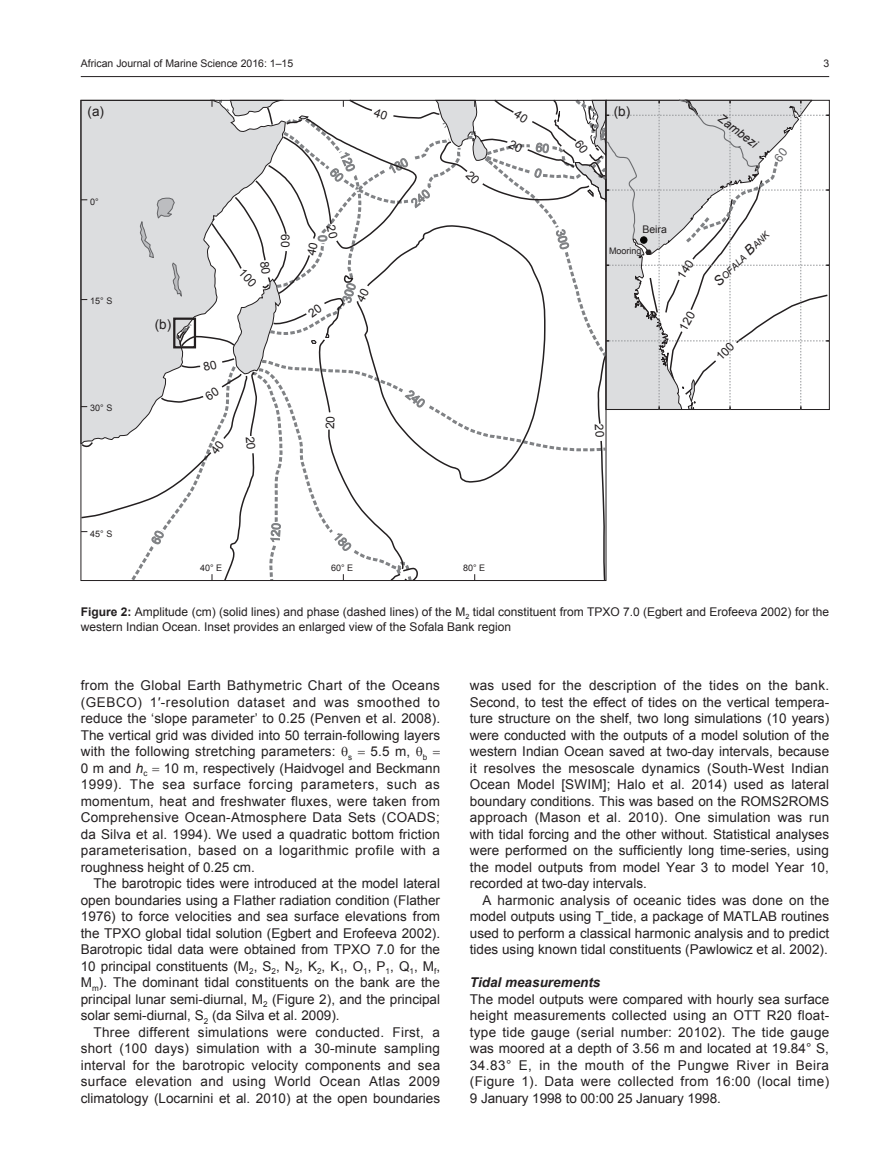
<style>
.page{position:relative;width:893px;height:1170px;background:#fff}
.page>*{position:absolute;margin:0;border:0;box-sizing:border-box;transform-origin:0 0}
.t1{font:13.5px/16.5px "Arial";letter-spacing:.01em;color:#231f20;text-align:justify}
.t2{font:italic 700 13.5px "Arial";color:#231f20}
.t3{font:12px/15px "Arial";color:#231f20}
.t4{font:italic 12px "Arial";color:#231f20}
.t5{font:10.5px "Arial";color:#231f20}
.t6{font:italic 9.45px "Arial";color:#231f20}
.t7{font:9px "Arial";color:#231f20}
.s1{font-size:13.5px}
.s2{font-weight:700}
.s3{font-style:italic}
</style>
<div class="page">
<hr style="left:81px;top:76px;width:748px;height:1px;background:#231f20">
<svg style="left:80px;top:99px;width:527px;height:482px"></svg>
<svg style="left:180px;top:146px;width:23px;height:202px;background:#d5d6d8"></svg>
<svg style="left:246px;top:436px;width:10px;height:13px"></svg>
<svg style="left:326px;top:416px;width:9px;height:13px"></svg>
<svg style="left:210px;top:440px;width:15px;height:15px"></svg>
<svg style="left:203px;top:76px;width:626px;height:334px"></svg>
<svg style="left:595px;top:424px;width:9px;height:13px"></svg>
<p class="t5" style="left:81px;top:56px;width:214px">African Journal of Marine Science 2016: 1–15</p>
<p class="t5" style="left:823px;top:56px;width:7px">3</p>
<p class="t1" style="left:88px;top:103px;width:18px">(a)</p>
<p class="t7" style="left:90px;top:195px;width:10px">0°</p>
<p class="t7" style="left:90px;top:294px;width:24px">15° S</p>
<p class="t7" style="left:90px;top:401px;width:24px">30° S</p>
<p class="t1" style="left:155px;top:316px;width:18px">(b)</p>
<p class="t3" style="left:293px;top:234px;width:15px;rotate:90deg">60</p>
<p class="t7" style="left:90px;top:527px;width:24px">45° S</p>
<p class="t7" style="left:200px;top:562px;width:24px">40° E</p>
<p class="t7" style="left:331px;top:562px;width:24px">60° E</p>
<p class="t7" style="left:463px;top:562px;width:24px">80° E</p>
<p class="t1" style="left:614px;top:103px;width:18px">(b)</p>
<p class="t5" style="left:642px;top:222px;width:26px">Beira</p>
<p class="t7" style="left:609px;top:245px;width:34px">Mooring</p>
<p class="t4" style="left:724px;top:111px;width:48px;rotate:37deg">Zambezi</p>
<p class="t6" style="left:712px;top:280px;width:74px;rotate:-45deg"><span class="s1">S</span>OFALA <span class="s1">B</span>ANK</p>
<p class="t3" style="left:81px;top:604px;width:750px"><span class="s2">Figure 2:</span> Amplitude (cm) (solid lines) and phase (dashed lines) of the M<sub>2</sub> tidal constituent from TPXO 7.0 (Egbert and Erofeeva 2002) for the western Indian Ocean. Inset provides an enlarged view of the Sofala Bank region</p>
<p class="t1" style="left:81px;top:677px;width:361px">from the Global Earth Bathymetric Chart of the Oceans (GEBCO) 1′-resolution dataset and was smoothed to reduce the ‘slope parameter’ to 0.25 (Penven et al. 2008).<br>The vertical grid was divided into 50 terrain-following layers with the following stretching parameters: <sub>s</sub></p>
<p class="t1" style="left:81px;top:743px;width:361px;text-align:left;text-indent:290px">5.5 m, <sub>b<br></sub>0 m and <span class="s3">h</span><sub>c</sub> 10 m, respectively (Haidvogel and Beckmann 1999). The sea surface forcing parameters, such as momentum, heat and freshwater fluxes, were taken from Comprehensive Ocean-Atmosphere Data Sets (COADS; da Silva et al. 1994). We used a quadratic bottom friction parameterisation, based on a logarithmic profile with a roughness height of 0.25 cm.</p>
<p class="t1" style="left:81px;top:875px;width:361px;text-indent:13px">The barotropic tides were introduced at the model lateral open boundaries using a Flather radiation condition (Flather 1976) to force velocities and sea surface elevations from the TPXO global tidal solution (Egbert and Erofeeva 2002).<br>Barotropic tidal data were obtained from TPXO 7.0 for the 10 principal constituents (M<sub>2</sub>, S<sub>2</sub>, N<sub>2</sub>, K<sub>2</sub>, K<sub>1</sub>, O<sub>1</sub>, P<sub>1</sub>, Q<sub>1</sub>, M<sub>f</sub>, M<sub>m</sub>). The dominant tidal constituents on the bank are the principal lunar semi-diurnal, M<sub>2</sub> (Figure 2), and the principal solar semi-diurnal, S<sub>2</sub> (da Silva et al. 2009).</p>
<p class="t1" style="left:81px;top:1023px;width:361px;text-indent:13px">Three different simulations were conducted. First, a short (100 days) simulation with a 30-minute sampling interval for the barotropic velocity components and sea surface elevation and using World Ocean Atlas 2009 climatology (Locarnini et al. 2010) at the open boundaries</p>
<p class="t1" style="left:470px;top:677px;width:361px">was used for the description of the tides on the bank.<br>Second, to test the effect of tides on the vertical tempera&shy;ture structure on the shelf, two long simulations (10 years) were conducted with the outputs of a model solution of the western Indian Ocean saved at two-day intervals, because it resolves the mesoscale dynamics (South-West Indian Ocean Model [SWIM]; Halo et al. 2014) used as lateral boundary conditions. This was based on the ROMS2ROMS approach (Mason et al. 2010). One simulation was run with tidal forcing and the other without. Statistical analyses were performed on the sufficiently long time-series, using the model outputs from model Year 3 to model Year 10, recorded at two-day intervals.</p>
<p class="t1" style="left:470px;top:891px;width:361px;text-indent:13px">A harmonic analysis of oceanic tides was done on the model outputs using T_tide, a package of MATLAB routines used to perform a classical harmonic analysis and to predict tides using known tidal constituents (Pawlowicz et al. 2002).</p>
<p class="t2" style="left:470px;top:973px;width:132px">Tidal measurements</p>
<p class="t1" style="left:470px;top:990px;width:361px">The model outputs were compared with hourly sea surface height measurements collected using an OTT R20 float&shy;type tide gauge (serial number: 20102). The tide gauge was moored at a depth of 3.56 m and located at 19.84° S, 34.83° E, in the mouth of the Pungwe River in Beira (Figure 1). Data were collected from 16:00 (local time)<br>9 January 1998 to 00:00 25 January 1998.</p>
</div>
